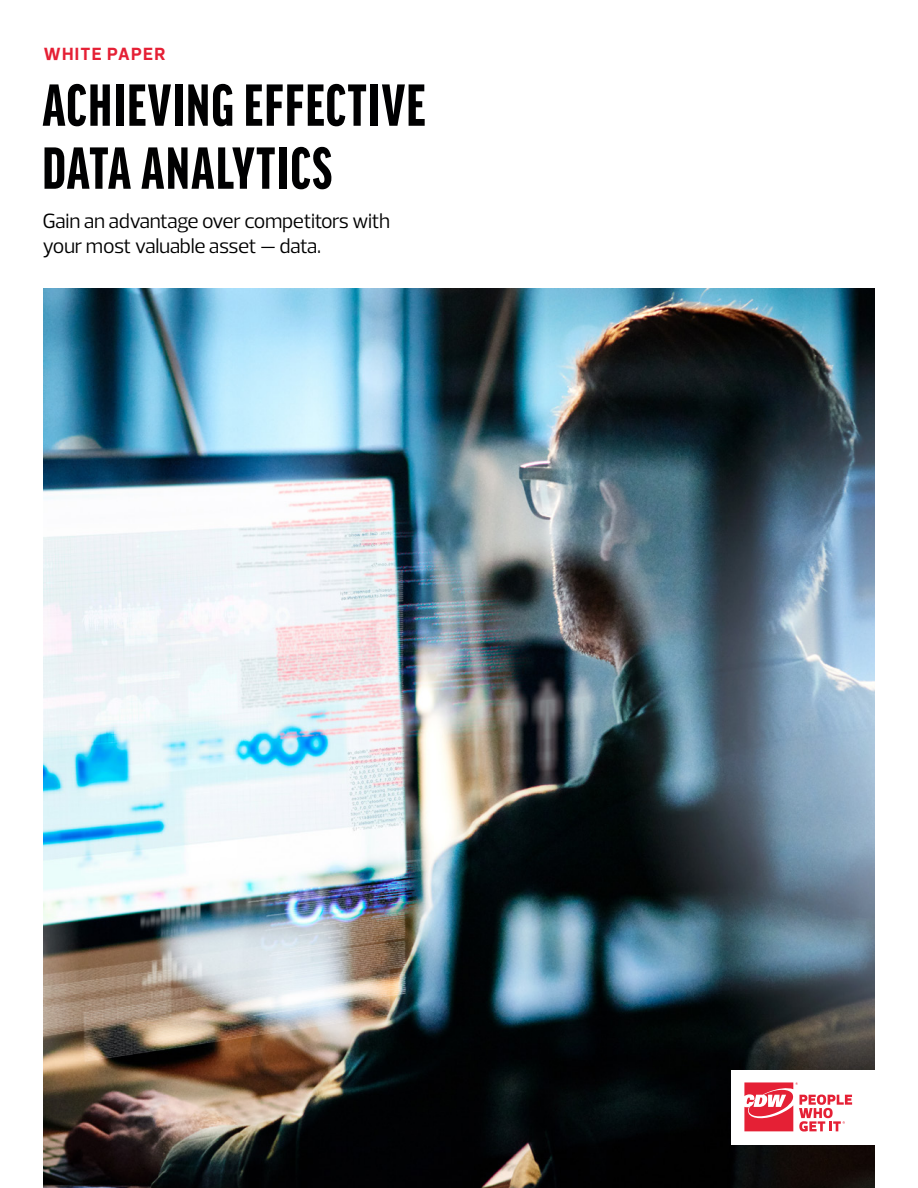
<style>
.page{position:relative;width:918px;height:1188px;background:#fff}
.page>*{position:absolute;margin:0;border:0;box-sizing:border-box;transform-origin:0 0}
.t1{font:900 extra-condensed 57px/63px "Good Offc Pro";letter-spacing:.03em;color:#000001}
.t2{font:21px/25.2px "Prelo";letter-spacing:-.025em;color:#000001}
.t3{font:700 18px "Prelo";letter-spacing:.065em;color:#e52035}
</style>
<div class="page">
<img style="left:44px;top:289px;width:831px;height:899px">
<div style="left:732px;top:1070px;width:152px;height:74px;background:#fff"></div>
<svg style="left:744px;top:1082px;width:108px;height:50px"></svg>
<p class="t3" style="left:44px;top:43px;width:123px">WHITE PAPER</p>
<h1 class="t1" style="left:42px;top:74px;width:384px">ACHIEVING EFFECTIVE<br>DATA ANALYTICS</h1>
<p class="t2" style="left:42px;top:208px;width:349px">Gain an advantage over competitors with your most valuable asset — data.</p>
</div>
